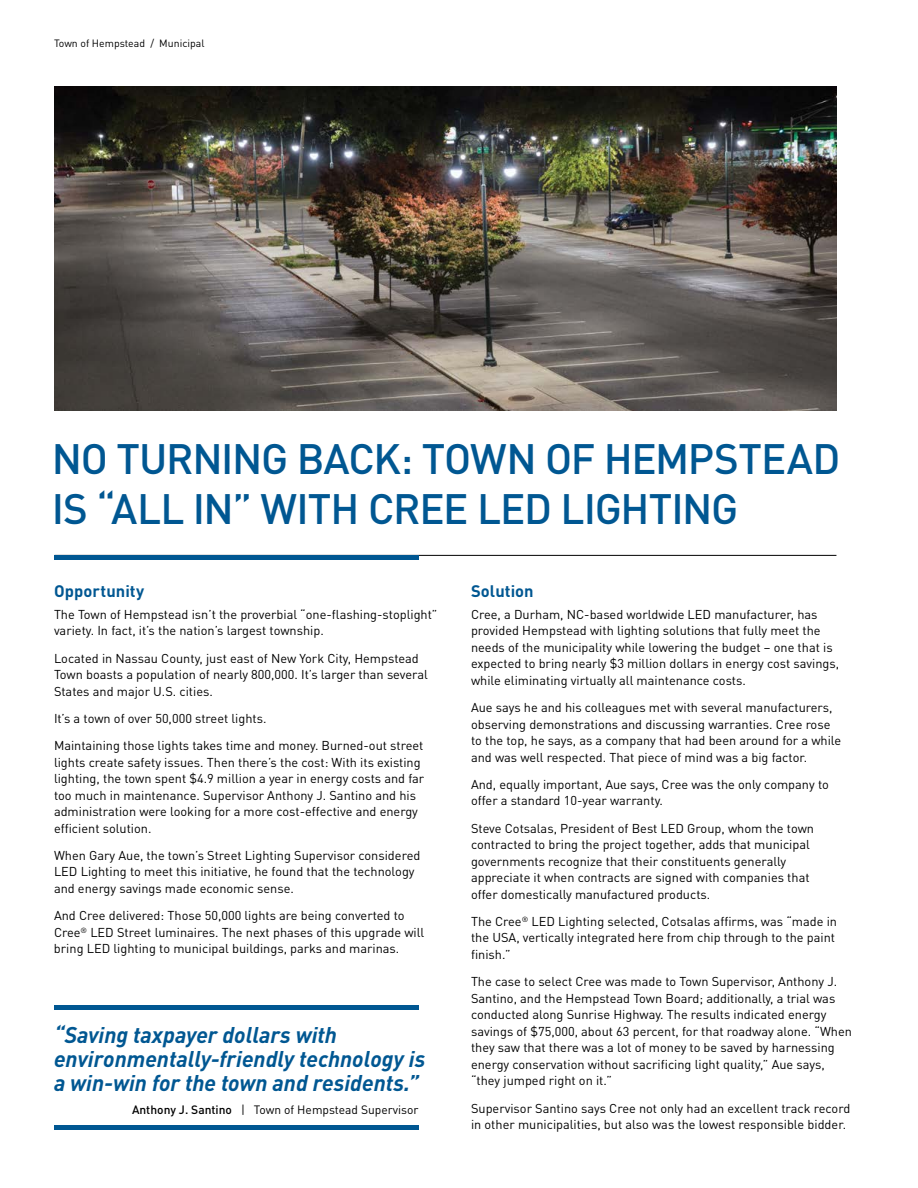
<style>
.page{position:relative;width:918px;height:1188px;background:#fff}
.page>*{position:absolute;margin:0;border:0;box-sizing:border-box;transform-origin:0 0}
.t1{font:500 42px/50.4px "DINOT";letter-spacing:-.03em;color:#005792}
.t2{font:italic 700 22.5px/24px "DINOT";color:#005792}
.t3{font:700 16.5px "DINOT";letter-spacing:.005em;color:#005792}
.t4{font:12.75px/16.5px "DINOT";color:#000}
.t5{font:12px "DINOT";color:#000}
.t6{font:10.5px "DINOT";color:#000}
.s1{font-weight:500}
</style>
<div class="page">
<hr style="left:55px;top:555px;width:781px;height:1px;background:#000">
<hr style="left:54px;top:555px;width:364px;height:4px;background:#005792">
<img style="left:54px;top:86px;width:783px;height:324px">
<hr style="left:54px;top:1125px;width:364px;height:4px;background:#005792">
<hr style="left:54px;top:1006px;width:364px;height:4px;background:#005792">
<p class="t6" style="left:54px;top:37px;width:152px">Town of Hempstead / Municipal</p>
<h1 class="t1" style="left:52px;top:432px;width:790px">NO TURNING BACK: TOWN OF HEMPSTEAD<br>IS “ALL IN” WITH CREE LED LIGHTING</h1>
<p class="t3" style="left:54px;top:580px;width:92px">Opportunity</p>
<p class="t4" style="left:54px;top:606px;width:385px">The Town of Hempstead isn’t the proverbial “one-flashing-stoplight” variety. In fact, it’s the nation’s largest township.</p>
<p class="t4" style="left:54px;top:650px;width:375px">Located in Nassau County, just east of New York City, Hempstead<br>Town boasts a population of nearly 800,000. It’s larger than several<br>States and major U.S. cities.</p>
<p class="t4" style="left:54px;top:704px;width:371px;line-height:27.3px">It’s a town of over 50,000 street lights.<br>Maintaining those lights takes time and money. Burned-out street</p>
<p class="t4" style="left:54px;top:754px;width:372px">lights create safety issues. Then there’s the cost: With its existing lighting, the town spent $4.9 million a year in energy costs and far too much in maintenance. Supervisor Anthony J. Santino and his administration were looking for a more cost-effective and energy efficient solution.</p>
<p class="t4" style="left:54px;top:847px;width:368px">When Gary Aue, the town’s Street Lighting Supervisor considered<br>LED Lighting to meet this initiative, he found that the technology and energy savings made economic sense.</p>
<p class="t4" style="left:54px;top:907px;width:372px">And Cree delivered: Those 50,000 lights are being converted to<br>Cree<sup>®</sup> LED Street luminaires. The next phases of this upgrade will bring LED lighting to municipal buildings, parks and marinas.</p>
<h2 class="t2" style="left:54px;top:1022px;width:373px">“Saving taxpayer dollars with environmentally-friendly technology is a win-win for the town and residents.”</h2>
<p class="t5" style="left:132px;top:1102px;width:288px"><span class="s1">Anthony J. Santino</span> | Town of Hempstead Supervisor</p>
<p class="t3" style="left:471px;top:580px;width:64px">Solution</p>
<p class="t4" style="left:471px;top:606px;width:370px">Cree, a Durham, NC-based worldwide LED manufacturer, has provided Hempstead with lighting solutions that fully meet the needs of the municipality while lowering the budget – one that is expected to bring nearly $3 million dollars in energy cost savings, while eliminating virtually all maintenance costs.</p>
<p class="t4" style="left:471px;top:699px;width:372px">Aue says he and his colleagues met with several manufacturers, observing demonstrations and discussing warranties. Cree rose to the top, he says, as a company that had been around for a while and was well respected. That piece of mind was a big factor.</p>
<p class="t4" style="left:471px;top:776px;width:359px">And, equally important, Aue says, Cree was the only company to offer a standard 10-year warranty.</p>
<p class="t4" style="left:471px;top:820px;width:345px">Steve Cotsalas, President of Best LED Group, whom the town contracted to bring the project together, adds that municipal governments recognize that their constituents generally appreciate it when contracts are signed with companies that offer domestically manufactured products.</p>
<p class="t4" style="left:471px;top:913px;width:368px">The Cree<sup>®</sup> LED Lighting selected, Cotsalas affirms, was “made in the USA, vertically integrated here from chip through to the paint finish.”</p>
<p class="t4" style="left:471px;top:973px;width:383px">The case to select Cree was made to Town Supervisor, Anthony J.<br>Santino, and the Hempstead Town Board; additionally, a trial was conducted along Sunrise Highway. The results indicated energy savings of $75,000, about 63 percent, for that roadway alone. “When they saw that there was a lot of money to be saved by harnessing energy conservation without sacrificing light quality,” Aue says, “they jumped right on it.”</p>
<p class="t4" style="left:471px;top:1099px;width:381px">Supervisor Santino says Cree not only had an excellent track record in other municipalities, but also was the lowest responsible bidder.</p>
</div>
